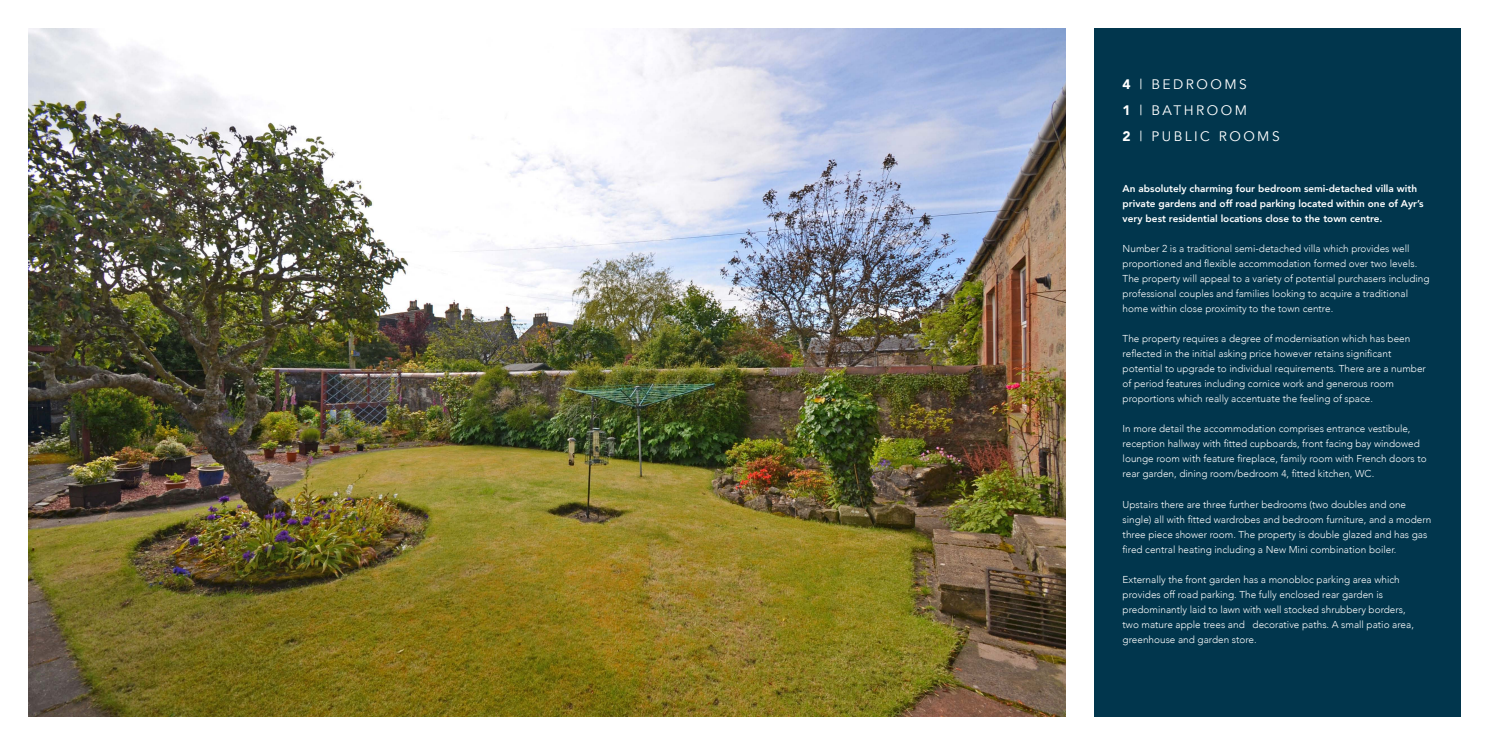
<style>
.page{position:relative;width:1489px;height:745px;background:#fff}
.page>*{position:absolute;margin:0;border:0;box-sizing:border-box;transform-origin:0 0}
.t1{font:13.75px/26.2px "Avenir";letter-spacing:.18em;color:#fff}
.t2{font:300 10px/15px "Avenir";color:#fff}
.t3{font:800 10px/15px "Avenir";color:#fff}
.s1{font-weight:900}
</style>
<div class="page">
<div style="left:28px;top:28px;width:1432px;height:688px;background:#01364d"></div>
<div style="left:1065px;top:0;width:29px;height:744px;background:#fff"></div>
<img style="left:28px;top:28px;width:1037px;height:688px">
<h1 class="t1" style="left:1122px;top:71px;width:158px"><span class="s1">4</span> | BEDROOMS<br><span class="s1">1</span> | BATHROOM<br><span class="s1">2</span> | PUBLIC ROOMS</h1>
<p class="t3" style="left:1122px;top:181px;width:302px">An absolutely charming four bedroom semi-detached villa with private gardens and off road parking located within one of Ayr’s very best residential locations close to the town centre.</p>
<p class="t2" style="left:1122px;top:241px;width:308px">Number 2 is a traditional semi-detached villa which provides well proportioned and flexible accommodation formed over two levels.<br>The property will appeal to a variety of potential purchasers including professional couples and families looking to acquire a traditional home within close proximity to the town centre.</p>
<p class="t2" style="left:1122px;top:331px;width:305px">The property requires a degree of modernisation which has been reflected in the initial asking price however retains significant potential to upgrade to individual requirements. There are a number of period features including cornice work and generous room proportions which really accentuate the feeling of space.</p>
<p class="t2" style="left:1122px;top:421px;width:305px">In more detail the accommodation comprises entrance vestibule, reception hallway with fitted cupboards, front facing bay windowed lounge room with feature fireplace, family room with French doors to rear garden, dining room/bedroom 4, fitted kitchen, WC.</p>
<p class="t2" style="left:1122px;top:496px;width:310px">Upstairs there are three further bedrooms (two doubles and one single) all with fitted wardrobes and bedroom furniture, and a modern three piece shower room. The property is double glazed and has gas fired central heating including a New Mini combination boiler.</p>
<p class="t2" style="left:1122px;top:571px;width:293px">Externally the front garden has a monobloc parking area which provides off road parking. The fully enclosed rear garden is predominantly laid to lawn with well stocked shrubbery borders, two mature apple trees and decorative paths. A small patio area, greenhouse and garden store.</p>
</div>
